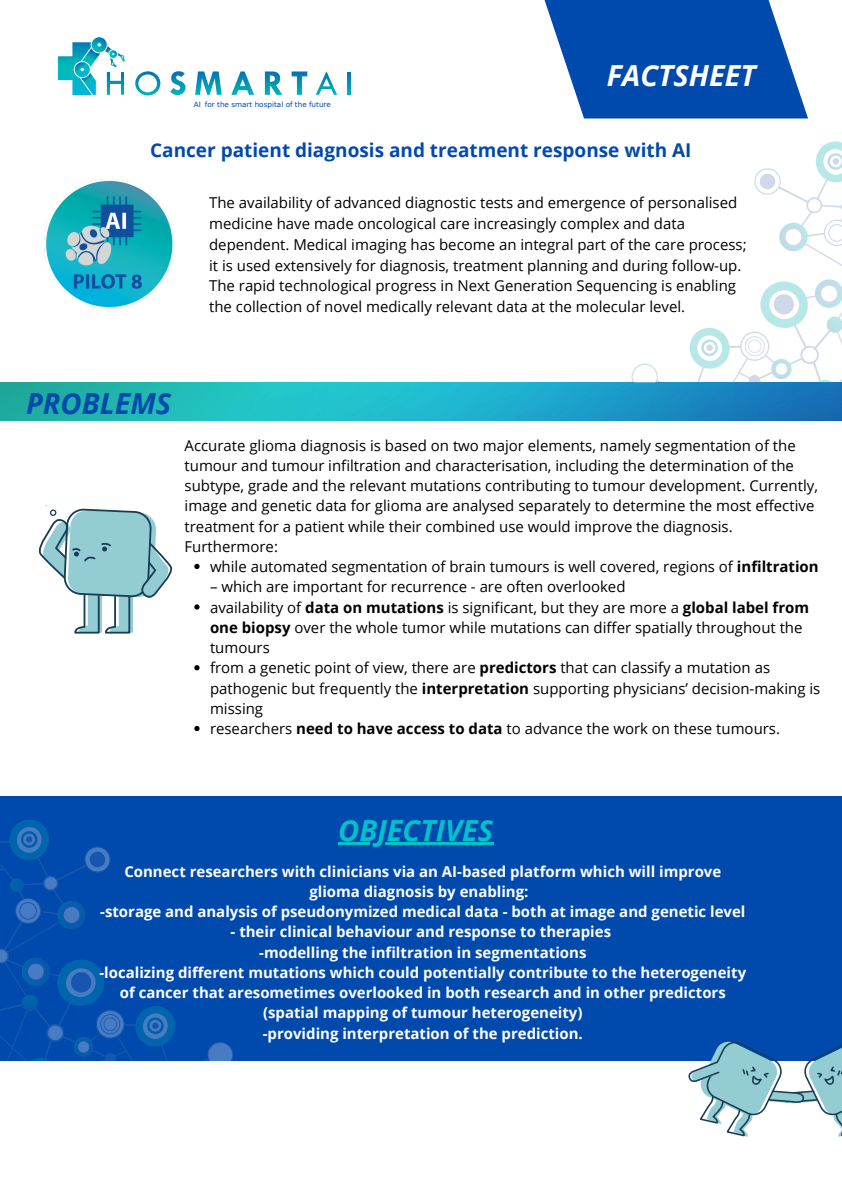
<style>
.page{position:relative;width:842px;height:1191px;background:#fff}
.page>*{position:absolute;margin:0;border:0;box-sizing:border-box;transform-origin:0 0}
.t1{font:italic 700 29px "Open Sans";color:#00c2cb}
.t2{font:italic 700 29px "Open Sans";color:#fff}
.t3{font:italic 700 29px "Open Sans";color:#004aad}
.t4{font:700 19px "Open Sans";color:#004aad}
.t5{font:15px/20.2px "Open Sans";color:#000}
.t6{font:700 15px/20.2px "Open Sans";color:#fff;text-align:center}
.t7{font:7.2px "DejaVu Sans";color:#0047ba}
.s1{font-weight:700}
</style>
<div class="page">
<div style="left:0;top:796px;width:842px;height:264px;background:#004aad"></div>
<img style="left:0;top:383px;width:841px;height:37px">
<img style="left:612px;top:118px;width:230px;height:264px">
<img style="left:0;top:820px;width:233px;height:240px">
<svg style="left:135px;top:71px;width:25px;height:24px"></svg>
<svg style="left:170px;top:71px;width:16px;height:24px"></svg>
<svg style="left:195px;top:71px;width:27px;height:24px"></svg>
<svg style="left:231px;top:71px;width:23px;height:24px"></svg>
<svg style="left:265px;top:71px;width:17px;height:24px"></svg>
<svg style="left:292px;top:71px;width:15px;height:24px"></svg>
<svg style="left:316px;top:71px;width:21px;height:24px"></svg>
<svg style="left:58px;top:36px;width:67px;height:60px"></svg>
<svg style="left:544px;top:0;width:264px;height:118px;fill:#004aad"></svg>
<svg style="left:38px;top:505px;width:135px;height:129px"></svg>
<svg style="left:686px;top:1041px;width:156px;height:96px"></svg>
<img style="left:44px;top:179px;width:130px;height:129px">
<svg style="left:194px;top:563px;width:6px;height:6px"></svg>
<svg style="left:194px;top:604px;width:6px;height:5px"></svg>
<svg style="left:194px;top:665px;width:6px;height:5px"></svg>
<svg style="left:194px;top:725px;width:6px;height:6px"></svg>
<hr style="left:338px;top:842px;width:155px;height:2px;background:#00c2cb">
<p class="t7" style="left:194px;top:101px;width:139px">AI for the smart hospital of the future</p>
<h1 class="t2" style="left:607px;top:55px;width:151px">FACTSHEET</h1>
<p class="t4" style="left:150px;top:137px;width:543px">Cancer patient diagnosis and treatment response with AI</p>
<p class="t5" style="left:209px;top:192px;width:539px;line-height:20.8px">The availability of advanced diagnostic tests and emergence of personalised medicine have made oncological care increasingly complex and data dependent. Medical imaging has become an integral part of the care process; it is used extensively for diagnosis, treatment planning and during follow-up.<br>The rapid technological progress in Next Generation Sequencing is enabling the collection of novel medically relevant data at the molecular level.</p>
<h1 class="t3" style="left:26px;top:383px;width:147px">PROBLEMS</h1>
<p class="t5" style="left:185px;top:434px;width:635px">Accurate glioma diagnosis is based on two major elements, namely segmentation of the tumour and tumour infiltration and characterisation, including the determination of the subtype, grade and the relevant mutations contributing to tumour development. Currently, image and genetic data for glioma are analysed separately to determine the most effective treatment for a patient while their combined use would improve the diagnosis.<br>Furthermore:</p>
<p class="t5" style="left:210px;top:556px;width:610px">while automated segmentation of brain tumours is well covered, regions of <span class="s1">infiltration</span></p>
<p class="t5" style="left:210px;top:576px;width:612px">– which are important for recurrence - are often overlooked<br>availability of <span class="s1">data on mutations</span> is significant, but they are more a <span class="s1">global label from one biopsy</span> over the whole tumor while mutations can differ spatially throughout the tumours<br>from a genetic point of view, there are <span class="s1">predictors</span> that can classify a mutation as pathogenic but frequently the <span class="s1">interpretation</span> supporting physicians’ decision-making is missing<br>researchers <span class="s1">need to have access to data</span> to advance the work on these tumours.</p>
<h1 class="t1" style="left:338px;top:809px;width:157px">OBJECTIVES</h1>
<p class="t6" style="left:100px;top:860px;width:647px">Connect researchers with clinicians via an AI-based platform which will improve glioma diagnosis by enabling:<br>-storage and analysis of pseudonymized medical data - both at image and genetic level</p>
<p class="t6" style="left:99px;top:921px;width:648px">- their clinical behaviour and response to therapies<br>-modelling the infiltration in segmentations<br>-localizing different mutations which could potentially contribute to the heterogeneity of cancer that aresometimes overlooked in both research and in other predictors (spatial mapping of tumour heterogeneity)<br>-providing interpretation of the prediction.</p>
</div>
